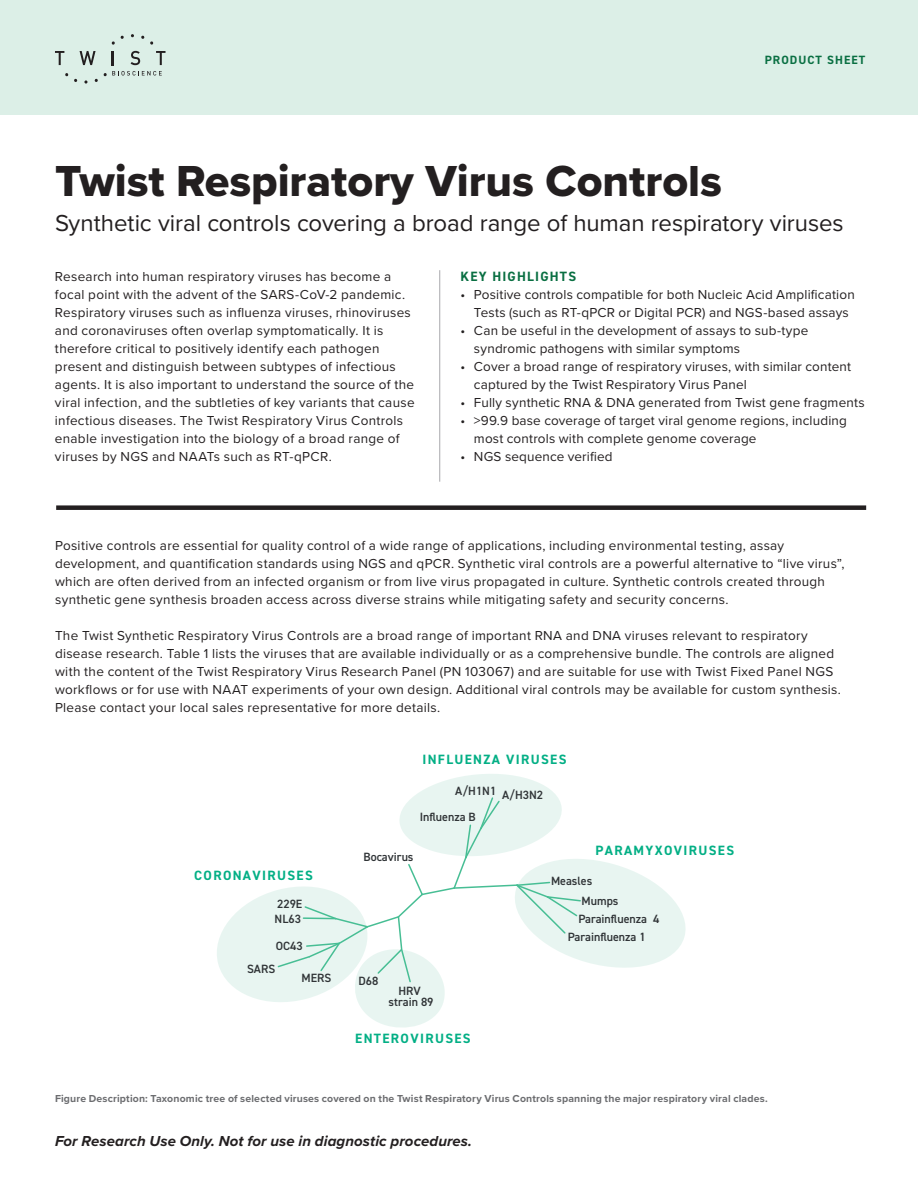
<style>
.page{position:relative;width:918px;height:1188px;background:#fff}
.page>*{position:absolute;margin:0;border:0;box-sizing:border-box;transform-origin:0 0}
.t1{font:45px "Proxima Nova Extrabld";color:#231f20}
.t2{font:24px "Proxima Nova";letter-spacing:-.005em;color:#231f20}
.t3{font:italic 700 15px "Proxima Nova";letter-spacing:.005em;color:#231f20}
.t4{font:13.5px/18px "Proxima Nova";letter-spacing:.02em;color:#231f20}
.t5{font:700 13.5px "DIN2014";letter-spacing:.1em;color:#03af85}
.t6{font:700 13.5px "DIN2014";letter-spacing:.09em;color:#096f42}
.t7{font:600 12px/19.5px "DIN2014";color:#303437}
.t8{font:700 12px "DIN2014";letter-spacing:.09em;color:#096f42}
.t9{font:700 10.5px "Proxima Nova";letter-spacing:.015em;color:#6c6d70}
</style>
<div class="page">
<div style="left:0;top:0;width:918px;height:115px;background:#dcefe7"></div>
<svg style="left:55px;top:51px;width:9px;height:14px"></svg>
<svg style="left:80px;top:51px;width:16px;height:14px"></svg>
<svg style="left:112px;top:51px;width:2px;height:14px"></svg>
<svg style="left:131px;top:51px;width:9px;height:14px"></svg>
<svg style="left:156px;top:51px;width:10px;height:14px"></svg>
<svg style="left:84px;top:80px;width:4px;height:4px"></svg>
<svg style="left:112px;top:35px;width:12px;height:10px"></svg>
<svg style="left:141px;top:35px;width:12px;height:10px"></svg>
<svg style="left:95px;top:71px;width:67px;height:11px"></svg>
<hr style="left:439px;top:270px;width:1px;height:212px;background:#a8a9ad">
<div style="left:56px;top:505px;width:810px;height:5px;background:#231f20"></div>
<svg style="left:217px;top:774px;width:469px;height:254px"></svg>
<h1 class="t1" style="left:55px;top:147px;width:669px">Twist Respiratory Virus Controls</h1>
<p class="t8" style="left:765px;top:51px;width:102px">PRODUCT SHEET</p>
<h2 class="t2" style="left:55px;top:205px;width:790px">Synthetic viral controls covering a broad range of human respiratory viruses</h2>
<p class="t4" style="left:55px;top:267px;width:361px">Research into human respiratory viruses has become a focal point with the advent of the SARS-CoV-2 pandemic.<br>Respiratory viruses such as influenza viruses, rhinoviruses and coronaviruses often overlap symptomatically. It is therefore critical to positively identify each pathogen present and distinguish between subtypes of infectious agents. It is also important to understand the source of the viral infection, and the subtleties of key variants that cause infectious diseases. The Twist Respiratory Virus Controls enable investigation into the biology of a broad range of viruses by NGS and NAATs such as RT-qPCR.</p>
<p class="t6" style="left:461px;top:267px;width:117px">KEY HIGHLIGHTS</p>
<p class="t4" style="left:460px;top:285px;width:396px;text-align:center">• Positive controls compatible for both Nucleic Acid Amplification<br>Tests (such as RT-qPCR or Digital PCR) and NGS-based assays</p>
<p class="t4" style="left:474px;top:321px;width:336px;text-indent:-14px">• Can be useful in the development of assays to sub-type syndromic pathogens with similar symptoms</p>
<p class="t4" style="left:474px;top:357px;width:379px;text-indent:-14px">• Cover a broad range of respiratory viruses, with similar content captured by the Twist Respiratory Virus Panel</p>
<p class="t4" style="left:460px;top:393px;width:406px">• Fully synthetic RNA &amp; DNA generated from Twist gene fragments</p>
<p class="t4" style="left:474px;top:411px;width:374px;text-indent:-14px">• &gt;99.9 base coverage of target viral genome regions, including most controls with complete genome coverage</p>
<p class="t4" style="left:460px;top:447px;width:154px">• NGS sequence verified</p>
<p class="t4" style="left:55px;top:536px;width:791px">Positive controls are essential for quality control of a wide range of applications, including environmental testing, assay development, and quantification standards using NGS and qPCR. Synthetic viral controls are a powerful alternative to “live virus”, which are often derived from an infected organism or from live virus propagated in culture. Synthetic controls created through synthetic gene synthesis broaden access across diverse strains while mitigating safety and security concerns.</p>
<p class="t4" style="left:55px;top:626px;width:787px">The Twist Synthetic Respiratory Virus Controls are a broad range of important RNA and DNA viruses relevant to respiratory disease research. Table 1 lists the viruses that are available individually or as a comprehensive bundle. The controls are aligned with the content of the Twist Respiratory Virus Research Panel (PN 103067) and are suitable for use with Twist Fixed Panel NGS workflows or for use with NAAT experiments of your own design. Additional viral controls may be available for custom synthesis.<br>Please contact your local sales representative for more details.</p>
<p class="t5" style="left:422px;top:751px;width:146px">INFLUENZA VIRUSES</p>
<p class="t7" style="left:455px;top:782px;width:89px">A/H1N1 A/H3N2</p>
<p class="t7" style="left:420px;top:807px;width:58px">Influenza B</p>
<p class="t5" style="left:194px;top:866px;width:120px">CORONAVIRUSES</p>
<p class="t7" style="left:277px;top:894px;width:27px">229E</p>
<p class="t7" style="left:275px;top:909px;width:28px">NL63</p>
<p class="t7" style="left:276px;top:936px;width:28px">OC43</p>
<p class="t7" style="left:364px;top:847px;width:52px">Bocavirus</p>
<p class="t7" style="left:247px;top:959px;width:30px">SARS</p>
<p class="t7" style="left:302px;top:968px;width:31px">MERS</p>
<p class="t7" style="left:358px;top:970px;width:21px">D68</p>
<p class="t7" style="left:389px;top:985px;width:46px;line-height:11.2px;text-align:center">HRV strain 89</p>
<p class="t5" style="left:355px;top:1030px;width:117px">ENTEROVIRUSES</p>
<p class="t5" style="left:595px;top:842px;width:140px">PARAMYXOVIRUSES</p>
<p class="t7" style="left:582px;top:871px;width:38px;text-indent:-31px">Measles<br>Mumps</p>
<p class="t7" style="left:568px;top:909px;width:93px;line-height:18.6px;text-indent:11px">Parainfluenza 4<br>Parainfluenza 1</p>
<p class="t9" style="left:55px;top:1090px;width:714px">Figure Description: Taxonomic tree of selected viruses covered on the Twist Respiratory Virus Controls spanning the major respiratory viral clades.</p>
<p class="t3" style="left:55px;top:1130px;width:419px">For Research Use Only. Not for use in diagnostic procedures.</p>
</div>
